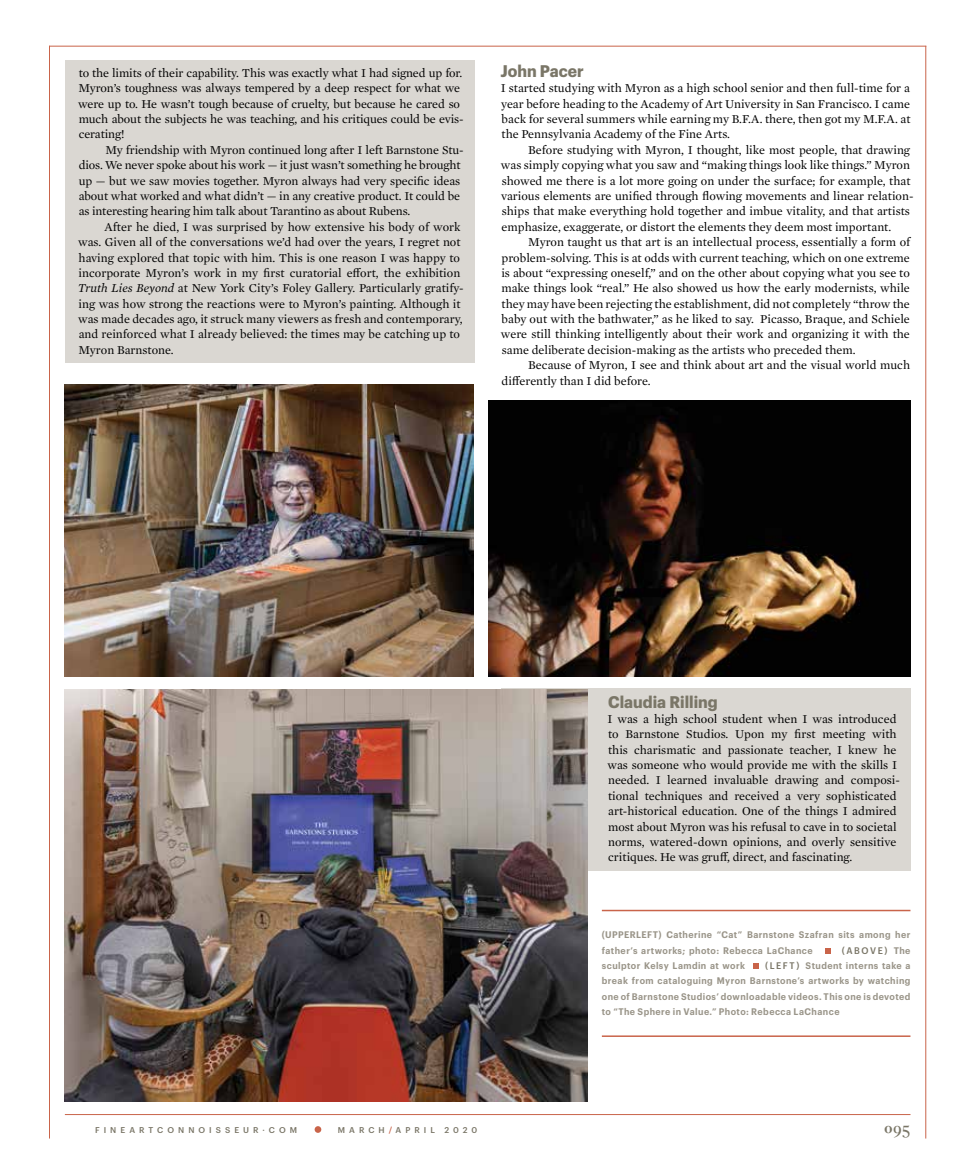
<style>
.page{position:relative;width:972px;height:1175px;background:#fff}
.page>*{position:absolute;margin:0;border:0;box-sizing:border-box;transform-origin:0 0}
.t1{font:700 16.5px "Graphik Narrow";color:#7a7667}
.t2{font:700 16.5px "Caslon Classico";color:#7a7667}
.t3{font:12.3px/15.3px "Mercury Text G1";color:#000}
.t4{font:600 9.3px/15.3px "Graphik Narrow";letter-spacing:.05em;color:#9a9589}
.t5{font:500 9.3px "Graphik Narrow";letter-spacing:.17em;color:#7a7667}
.t6{font:500 8.25px "Graphik";letter-spacing:.485em;color:#7a7667}
.s1{font-style:italic}
.s2{font-weight:600;color:#9a9589}
.s3{font-weight:500;color:#7a7667}
.s4{color:#c9644a}
</style>
<div class="page">
<hr style="left:65px;top:1114px;width:845px;height:1px;background:#c9644a">
<hr style="left:50px;top:46px;width:876px;height:1px;background:#c9644a">
<hr style="left:49px;top:46px;width:1px;height:1092px;background:#c9644a">
<hr style="left:925px;top:46px;width:1px;height:1092px;background:#c9644a">
<svg style="left:315px;top:1126px;width:6px;height:6px"></svg>
<div style="left:65px;top:60px;width:409px;height:88px;background:#dad7d2"></div>
<div style="left:65px;top:137px;width:409px;height:87px;background:#dad7d2"></div>
<div style="left:65px;top:214px;width:409px;height:149px;background:#dad7d2"></div>
<div style="left:501px;top:688px;width:409px;height:29px;background:#dad7d2"></div>
<div style="left:501px;top:706px;width:409px;height:164px;background:#dad7d2"></div>
<img style="left:65px;top:384px;width:408px;height:293px">
<img style="left:65px;top:689px;width:523px;height:412px">
<img style="left:489px;top:400px;width:421px;height:277px">
<hr style="left:602px;top:909px;width:308px;height:2px;background:#c9644a">
<hr style="left:602px;top:1035px;width:308px;height:2px;background:#c9644a">
<svg style="left:825px;top:948px;width:6px;height:5px"></svg>
<svg style="left:753px;top:963px;width:6px;height:6px"></svg>
<p class="t3" style="left:78px;top:65px;width:387px">to the limits of their capability. This was exactly what I had signed up for.<br>Myron’s toughness was always tempered by a deep respect for what we were up to. He wasn’t tough because of cruelty, but because he cared so much about the subjects he was teaching, and his critiques could be evis&shy;cerating!</p>
<p class="t3" style="left:79px;top:141px;width:387px;text-indent:27px">My friendship with Myron continued long after I left Barnstone Stu&shy;dios. We never spoke about his work — it just wasn’t something he brought up — but we saw movies together. Myron always had very specific ideas about what worked and what didn’t — in any creative product. It could be as interesting hearing him talk about Tarantino as about Rubens.</p>
<p class="t3" style="left:78px;top:218px;width:387px;text-indent:27px">After he died, I was surprised by how extensive his body of work was. Given all of the conversations we’d had over the years, I regret not having explored that topic with him. This is one reason I was happy to incorporate Myron’s work in my first curatorial effort, the exhibition <span class="s1">Truth Lies Beyond</span> at New York City’s Foley Gallery. Particularly gratify&shy;ing was how strong the reactions were to Myron’s painting. Although it was made decades ago, it struck many viewers as fresh and contemporary, and reinforced what I already believed: the times may be catching up to Myron Barnstone.</p>
<h1 class="t1" style="left:501px;top:61px;width:85px">John Pacer</h1>
<p class="t3" style="left:501px;top:80px;width:411px;text-align:justify">I started studying with Myron as a high school senior and then full-time for a year before heading to the Academy of Art University in San Francisco. I came back for several summers while earning my B.F.A. there, then got my M.F.A. at the Pennsylvania Academy of the Fine Arts.</p>
<p class="t3" style="left:501px;top:141px;width:414px;text-indent:27px">Before studying with Myron, I thought, like most people, that drawing was simply copying what you saw and “making things look like things.” Myron showed me there is a lot more going on under the surface; for example, that various elements are unified through flowing movements and linear relation&shy;ships that make everything hold together and imbue vitality, and that artists emphasize, exaggerate, or distort the elements they deem most important.</p>
<p class="t3" style="left:501px;top:234px;width:411px;text-align:justify;text-indent:27px">Myron taught us that art is an intellectual process, essentially a form of problem-solving. This is at odds with current teaching, which on one extreme is about “expressing oneself,” and on the other about copying what you see to make things look “real.” He also showed us how the early modernists, while they may have been rejecting the establishment, did not completely “throw the baby out with the bathwater,” as he liked to say. Picasso, Braque, and Schiele were still thinking intelligently about their work and organizing it with the same deliberate decision-making as the artists who preceded them.</p>
<p class="t3" style="left:502px;top:357px;width:410px;text-indent:27px">Because of Myron, I see and think about art and the visual world much differently than I did before.</p>
<h1 class="t1" style="left:608px;top:691px;width:111px">Claudia Rilling</h1>
<p class="t3" style="left:607px;top:710px;width:294px">I was a high school student when I was introduced to Barnstone Studios. Upon my first meeting with this charismatic and passionate teacher, I knew he was someone who would provide me with the skills I needed. I learned invaluable drawing and composi&shy;tional techniques and received a very sophisticated art-historical education. One of the things I admired most about Myron was his refusal to cave in to societal norms, watered-down opinions, and overly sensitive critiques. He was gruff, direct, and fascinating.</p>
<p class="t4" style="left:602px;top:927px;width:310px">(UPPERLEFT) Catherine “Cat” Barnstone Szafran sits among her father’s artworks; photo: Rebecca LaChance</p>
<p class="t5" style="left:842px;top:944px;width:70px">(ABOVE) <span class="s2">The</span></p>
<p class="t4" style="left:602px;top:957px;width:310px;text-align:justify;text-indent:163px"><span class="s3">(LEFT)</span> Student interns take a break from cataloguing Myron Barnstone’s artworks by watching one of Barnstone Studios’ downloadable videos. This one is devoted to “The Sphere in Value.” Photo: Rebecca LaChance</p>
<p class="t4" style="left:602px;top:957px;width:145px">sculptor Kelsy Lamdin at work</p>
<p class="t6" style="left:95px;top:1124px;width:204px">FINEARTCONNOISSEUR·COM</p>
<p class="t6" style="left:338px;top:1124px;width:141px">MARCH<span class="s4">/</span>APRIL 2020</p>
<h1 class="t2" style="left:884px;top:1117px;width:28px">095</h1>
</div>
